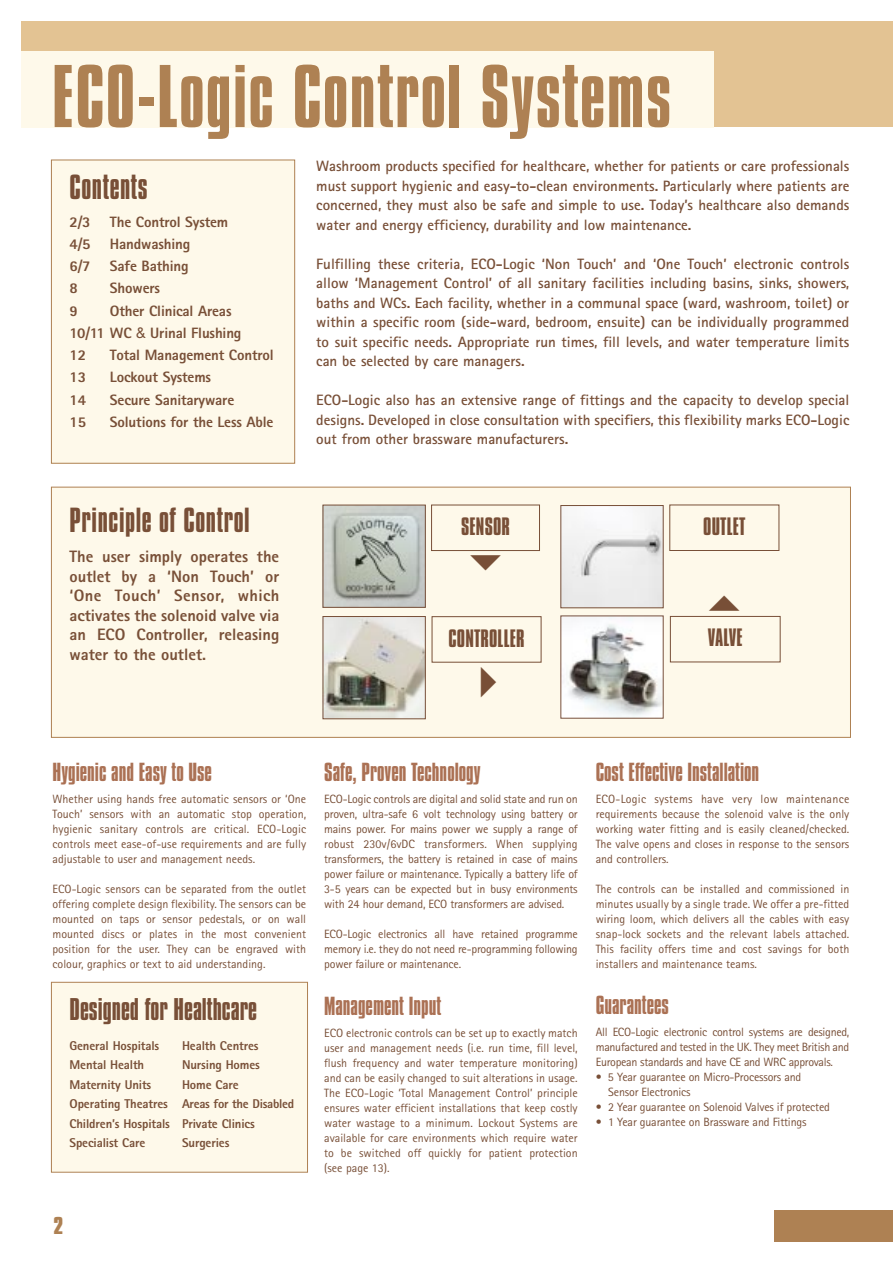
<style>
.page{position:relative;width:893px;height:1263px;background:#fff}
.page>*{position:absolute;margin:0;border:0;box-sizing:border-box;transform-origin:0 0}
.t1{font:76.5px "Compacta BT";letter-spacing:.02em;color:#ae8153}
.t2{font:30px "Compacta BT";letter-spacing:.02em;color:#784f37}
.t3{font:27px "Compacta BT";color:#784f37}
.t4{font:22.5px "Compacta BT";color:#ab7154}
.t5{font:21.6px "Compacta BT";letter-spacing:.005em;color:#784f37}
.t6{font:700 21px "Compacta BT";color:#ae8153}
.t7{font:800 16.5px/19.5px "Rotis Sans Serif";color:#784f37;text-align:justify}
.t8{font:700 15px/19.5px "Rotis Sans Serif";color:#784f37;text-align:justify}
.t9{font:800 15px/22.2px "Rotis Sans Serif";letter-spacing:-.01em;color:#784f37}
.t10{font:800 12.75px/19.5px "Rotis Sans Serif";letter-spacing:-.01em;color:#784f37}
.t11{font:12px/15px "Rotis Sans Serif";letter-spacing:-.015em;color:#784f37;text-align:justify}
.s1{font-family:"Helvetica Neue";font-weight:400}
</style>
<div class="page">
<div style="left:21px;top:21px;width:871px;height:106px;background:#e3c393"></div>
<div style="left:21px;top:51px;width:692px;height:76px;background:#fef9ea"></div>
<div style="left:51px;top:487px;width:799px;height:250px;background:#fef9ea"></div>
<div style="left:51px;top:487px;width:799px;height:251px;border:1px solid #ae8153"></div>
<div style="left:431px;top:505px;width:109px;height:46px;border:1px solid #784f37"></div>
<div style="left:670px;top:616px;width:110px;height:46px;border:1px solid #784f37"></div>
<div style="left:669px;top:505px;width:110px;height:46px;border:1px solid #784f37"></div>
<div style="left:431px;top:616px;width:110px;height:47px;border:1px solid #784f37"></div>
<div style="left:51px;top:160px;width:244px;height:303px;background:#fef9ea"></div>
<div style="left:51px;top:160px;width:244px;height:304px;border:1px solid #ae8153"></div>
<div style="left:774px;top:1211px;width:118px;height:31px;background:#ae8153"></div>
<img style="left:325px;top:507px;width:98px;height:99px">
<img style="left:325px;top:618px;width:98px;height:99px">
<div style="left:323px;top:616px;width:102px;height:103px;border:1px solid #784f37"></div>
<img style="left:562px;top:507px;width:99px;height:99px">
<div style="left:560px;top:505px;width:103px;height:103px;border:1px solid #784f37"></div>
<img style="left:562px;top:618px;width:99px;height:98px">
<div style="left:51px;top:982px;width:256px;height:190px;background:#fef9ea"></div>
<div style="left:51px;top:982px;width:257px;height:191px;border:1px solid #ae8153"></div>
<h1 class="t1" style="left:52px;top:63px;width:620px">ECO-Logic Control Systems</h1>
<h2 class="t2" style="left:70px;top:174px;width:80px">Contents</h2>
<p class="t9" style="left:70px;top:212px;width:23px">2/3</p>
<p class="t9" style="left:110px;top:212px;width:120px">The Control System</p>
<p class="t9" style="left:70px;top:234px;width:23px">4/5</p>
<p class="t9" style="left:110px;top:234px;width:82px">Handwashing</p>
<p class="t9" style="left:70px;top:256px;width:23px">6/7</p>
<p class="t9" style="left:110px;top:256px;width:80px">Safe Bathing</p>
<p class="t9" style="left:70px;top:279px;width:10px">8</p>
<p class="t9" style="left:110px;top:279px;width:52px">Showers</p>
<p class="t9" style="left:70px;top:301px;width:10px">9</p>
<p class="t9" style="left:70px;top:301px;width:173px;text-indent:40px">Other Clinical Areas<br>10/11 WC <span class="s1">&amp;</span> Urinal Flushing<br>12</p>
<p class="t9" style="left:110px;top:345px;width:165px">Total Management Control</p>
<p class="t9" style="left:70px;top:368px;width:18px">13</p>
<p class="t9" style="left:110px;top:368px;width:103px">Lockout Systems</p>
<p class="t9" style="left:70px;top:390px;width:18px">14</p>
<p class="t9" style="left:110px;top:390px;width:126px">Secure Sanitaryware</p>
<p class="t9" style="left:70px;top:412px;width:18px">15</p>
<p class="t9" style="left:110px;top:412px;width:165px">Solutions for the Less Able</p>
<h2 class="t2" style="left:70px;top:507px;width:182px">Principle of Control</h2>
<h3 class="t7" style="left:70px;top:549px;width:211px">The user simply operates the outlet by a ‘Non Touch’ or ‘One Touch’ Sensor, which activates the solenoid valve via an ECO Controller, releasing water to the outlet.</h3>
<p class="t8" style="left:316px;top:158px;width:534px">Washroom products specified for healthcare, whether for patients or care professionals must support hygienic and easy-to-clean environments. Particularly where patients are concerned, they must also be safe and simple to use. Today’s healthcare also demands water and energy efficiency, durability and low maintenance.</p>
<p class="t8" style="left:316px;top:256px;width:534px">Fulfilling these criteria, ECO-Logic ‘Non Touch’ and ‘One Touch’ electronic controls allow ‘Management Control’ of all sanitary facilities including basins, sinks, showers, baths and WCs. Each facility, whether in a communal space (ward, washroom, toilet) or within a specific room (side-ward, bedroom, ensuite) can be individually programmed to suit specific needs. Appropriate run times, fill levels, and water temperature limits can be selected by care managers.</p>
<p class="t8" style="left:316px;top:392px;width:534px">ECO-Logic also has an extensive range of fittings and the capacity to develop special designs. Developed in close consultation with specifiers, this flexibility marks ECO-Logic out from other brassware manufacturers.</p>
<h3 class="t5" style="left:461px;top:517px;width:50px">SENSOR</h3>
<h3 class="t5" style="left:448px;top:629px;width:77px">CONTROLLER</h3>
<h3 class="t5" style="left:703px;top:517px;width:44px">OUTLET</h3>
<h3 class="t5" style="left:707px;top:628px;width:37px">VALVE</h3>
<h3 class="t4" style="left:53px;top:762px;width:161px">Hygienic and Easy to Use</h3>
<p class="t11" style="left:53px;top:793px;width:255px">Whether using hands free automatic sensors or ‘One Touch’ sensors with an automatic stop operation, hygienic sanitary controls are critical. ECO-Logic controls meet ease-of-use requirements and are fully adjustable to user and management needs.</p>
<p class="t11" style="left:53px;top:883px;width:255px">ECO-Logic sensors can be separated from the outlet offering complete design flexibility. The sensors can be mounted on taps or sensor pedestals, or on wall mounted discs or plates in the most convenient position for the user. They can be engraved with colour, graphics or text to aid understanding.</p>
<h3 class="t3" style="left:70px;top:998px;width:189px">Designed for Healthcare</h3>
<p class="t10" style="left:70px;top:1037px;width:102px">General Hospitals<br>Mental Health<br>Maternity Units<br>Operating Theatres<br>Children’s Hospitals<br>Specialist Care</p>
<p class="t10" style="left:182px;top:1037px;width:113px">Health Centres<br>Nursing Homes<br>Home Care<br>Areas for the Disabled<br>Private Clinics<br>Surgeries</p>
<h3 class="t6" style="left:53px;top:1217px;width:11px">2</h3>
<h3 class="t4" style="left:324px;top:762px;width:158px">Safe, Proven Technology</h3>
<p class="t11" style="left:324px;top:793px;width:255px">ECO-Logic controls are digital and solid state and run on proven, ultra-safe 6 volt technology using battery or mains power. For mains power we supply a range of robust 230v/6vDC transformers. When supplying transformers, the battery is retained in case of mains power failure or maintenance. Typically a battery life of 3-5 years can be expected but in busy environments with 24 hour demand, ECO transformers are advised.</p>
<p class="t11" style="left:324px;top:928px;width:255px">ECO-Logic electronics all have retained programme memory i.e. they do not need re-programming following power failure or maintenance.</p>
<h3 class="t4" style="left:324px;top:996px;width:119px">Management Input</h3>
<p class="t11" style="left:324px;top:1027px;width:255px">ECO electronic controls can be set up to exactly match user and management needs (i.e. run time, fill level, flush frequency and water temperature monitoring) and can be easily changed to suit alterations in usage.<br>The ECO-Logic ‘Total Management Control’ principle ensures water efficient installations that keep costly water wastage to a minimum. Lockout Systems are available for care environments which require water to be switched off quickly for patient protection (see page 13).</p>
<h3 class="t4" style="left:595px;top:762px;width:165px">Cost Effective Installation</h3>
<p class="t11" style="left:595px;top:793px;width:255px">ECO-Logic systems have very low maintenance requirements because the solenoid valve is the only working water fitting and is easily cleaned/checked.<br>The valve opens and closes in response to the sensors and controllers.</p>
<p class="t11" style="left:595px;top:883px;width:255px">The controls can be installed and commissioned in minutes usually by a single trade. We offer a pre-fitted wiring loom, which delivers all the cables with easy snap-lock sockets and the relevant labels attached.<br>This facility offers time and cost savings for both installers and maintenance teams.</p>
<h3 class="t4" style="left:595px;top:995px;width:74px">Guarantees</h3>
<p class="t11" style="left:595px;top:1026px;width:255px">All ECO-Logic electronic control systems are designed, manufactured and tested in the UK. They meet British and European standards and have CE and WRC approvals.</p>
<p class="t11" style="left:608px;top:1071px;width:194px;text-indent:-13px">• 5 Year guarantee on Micro-Processors and<br>Sensor Electronics</p>
<p class="t11" style="left:595px;top:1101px;width:236px">• 2 Year guarantee on Solenoid Valves if protected</p>
<p class="t11" style="left:595px;top:1116px;width:212px">• 1 Year guarantee on Brassware and Fittings</p>
</div>
